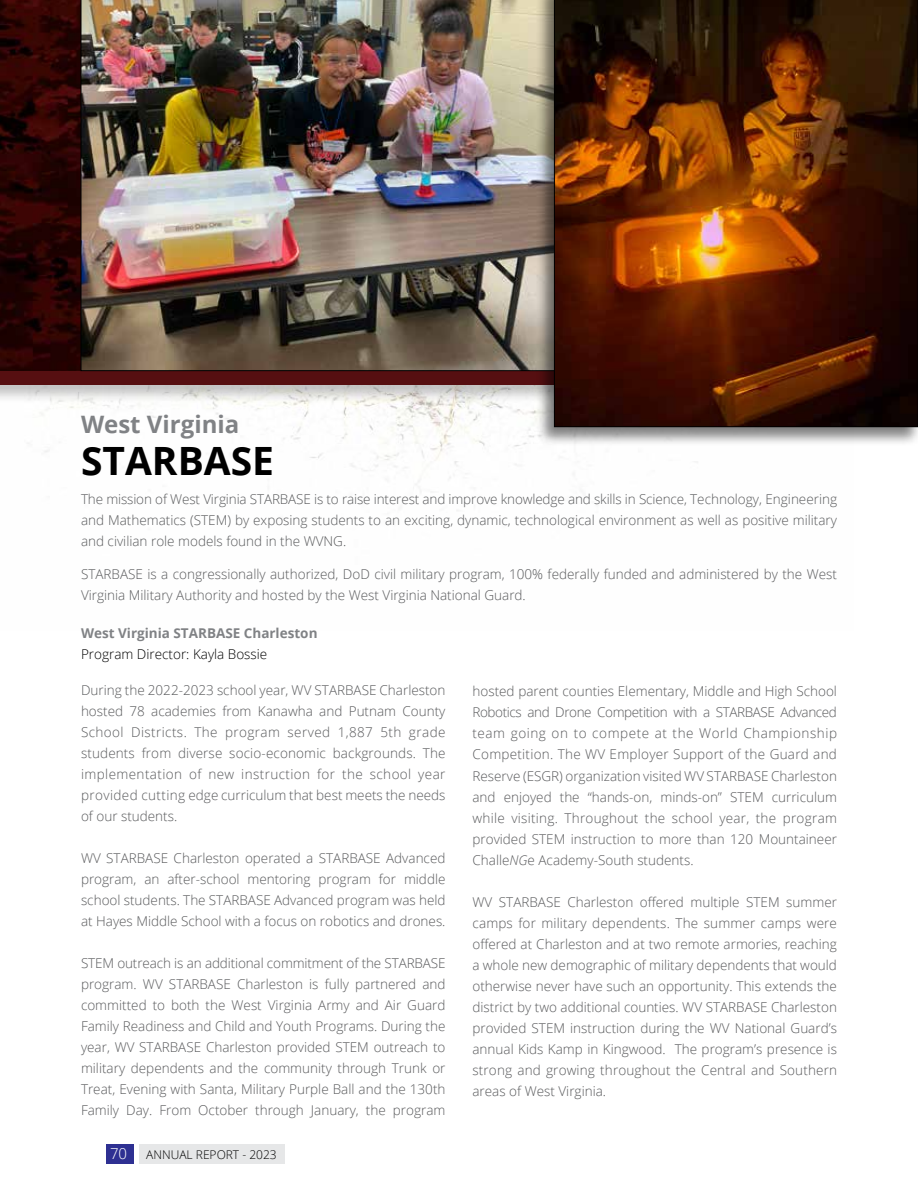
<style>
.page{position:relative;width:918px;height:1188px;background:#fff}
.page>*{position:absolute;margin:0;border:0;box-sizing:border-box;transform-origin:0 0}
.t1{font:700 39px "Open Sans";color:#000}
.t2{font:700 24px "Open Sans";color:#808285}
.t3{font:300 15px "Open Sans";color:#fff}
.t4{font:300 13.5px/21px "Open Sans";color:#58595b;text-align:justify}
.t5{font:700 13.5px "Open Sans";color:#808285}
.t6{font:300 13.5px "Open Sans";color:#000}
.t7{font:300 12px "Open Sans";color:#000}
.s1{font-style:italic}
</style>
<div class="page">
<img style="left:28px;top:404px;width:507px;height:107px">
<img style="left:0;top:0;width:81px;height:367px">
<div style="left:0;top:367px;width:568px;height:37px;background:#000;opacity:.25"></div>
<div style="left:0;top:371px;width:556px;height:13px;background:#560f11"></div>
<img style="left:81px;top:0;width:454px;height:371px">
<div style="left:535px;top:0;width:383px;height:447px;background:#000;opacity:.5"></div>
<svg style="left:554px;top:0;width:364px;height:427px;background:#522104"></svg>
<div style="left:106px;top:1145px;width:27px;height:19px;background:#2e3092"></div>
<div style="left:139px;top:1144px;width:145px;height:20px;background:#e6e7e8"></div>
<h2 class="t2" style="left:81px;top:407px;width:160px">West Virginia</h2>
<h1 class="t1" style="left:81px;top:433px;width:195px">STARBASE</h1>
<p class="t4" style="left:81px;top:488px;width:758px">The mission of West Virginia STARBASE is to raise interest and improve knowledge and skills in Science, Technology, Engineering and Mathematics (STEM) by exposing students to an exciting, dynamic, technological environment as well as positive military and civilian role models found in the WVNG.</p>
<p class="t4" style="left:81px;top:563px;width:757px">STARBASE is a congressionally authorized, DoD civil military program, 100% federally funded and administered by the West<br>Virginia Military Authority and hosted by the West Virginia National Guard.</p>
<p class="t5" style="left:81px;top:624px;width:238px">West Virginia STARBASE Charleston</p>
<p class="t6" style="left:81px;top:645px;width:188px">Program Director: Kayla Bossie</p>
<p class="t4" style="left:81px;top:679px;width:366px">During the 2022-2023 school year, WV STARBASE Charleston hosted 78 academies from Kanawha and Putnam County School Districts. The program served 1,887 5th grade students from diverse socio-economic backgrounds. The implementation of new instruction for the school year provided cutting edge curriculum that best meets the needs of our students.</p>
<p class="t4" style="left:81px;top:847px;width:366px">WV STARBASE Charleston operated a STARBASE Advanced program, an after-school mentoring program for middle school students. The STARBASE Advanced program was held at Hayes Middle School with a focus on robotics and drones.</p>
<p class="t4" style="left:81px;top:952px;width:366px">STEM outreach is an additional commitment of the STARBASE program. WV STARBASE Charleston is fully partnered and committed to both the West Virginia Army and Air Guard Family Readiness and Child and Youth Programs. During the year, WV STARBASE Charleston provided STEM outreach to military dependents and the community through Trunk or Treat, Evening with Santa, Military Purple Ball and the 130th Family Day. From October through January, the program</p>
<p class="t3" style="left:110px;top:1143px;width:19px">70</p>
<p class="t7" style="left:146px;top:1146px;width:132px">ANNUAL REPORT - 2023</p>
<p class="t4" style="left:472px;top:681px;width:366px">hosted parent counties Elementary, Middle and High School Robotics and Drone Competition with a STARBASE Advanced team going on to compete at the World Championship Competition. The WV Employer Support of the Guard and Reserve (ESGR) organization visited WV STARBASE Charleston and enjoyed the “hands-on, minds-on” STEM curriculum while visiting. Throughout the school year, the program provided STEM instruction to more than 120 Mountaineer Challe<span class="s1">NG</span>e Academy-South students.</p>
<p class="t4" style="left:472px;top:891px;width:366px">WV STARBASE Charleston offered multiple STEM summer camps for military dependents. The summer camps were offered at Charleston and at two remote armories, reaching a whole new demographic of military dependents that would otherwise never have such an opportunity. This extends the district by two additional counties. WV STARBASE Charleston provided STEM instruction during the WV National Guard’s annual Kids Kamp in Kingwood. The program’s presence is strong and growing throughout the Central and Southern areas of West Virginia.</p>
</div>
